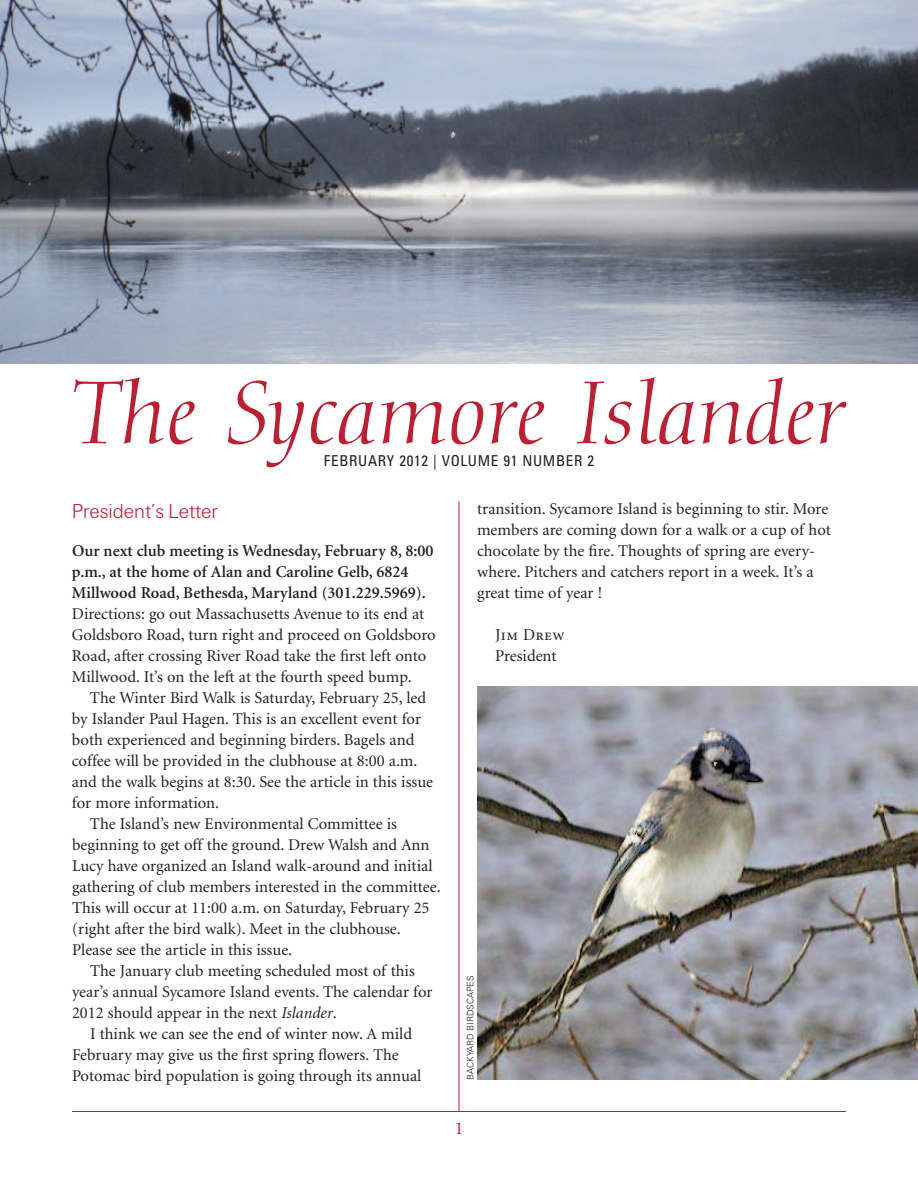
<style>
.page{position:relative;width:918px;height:1188px;background:#fff}
.page>*{position:absolute;margin:0;border:0;box-sizing:border-box;transform-origin:0 0}
.t1{font:italic 87px "Diotima";color:#ba1f33}
.t2{font:21px "U45";color:#ba1f33}
.t3{font:18px "Minion";color:#ba1f33}
.t4{font:16.5px/21px "Minion";color:#231f20}
.t5{font:600 16.5px/21px "Minion";color:#231f20}
.t6{font:16.5px "Minion Regular SC";color:#231f20}
.t7{font:condensed 15px "Univers";letter-spacing:.045em;color:#231f20}
.t8{font:300 9px "Univers";color:#231f20}
.s1{font-style:italic}
.s2{font-family:"Minion"}
</style>
<div class="page">
<hr style="left:459px;top:501px;width:1px;height:611px;background:#ba1f33">
<hr style="left:72px;top:1111px;width:774px;height:1px;background:#ba1f33">
<img style="left:0;top:0;width:918px;height:363px">
<img style="left:477px;top:686px;width:441px;height:394px">
<h1 class="t1" style="left:72px;top:378px;width:775px">The Sycamore Islander</h1>
<p class="t7" style="left:324px;top:455px;width:272px">FEBRUARY 2012 | VOLUME 91 NUMBER 2</p>
<p class="t2" style="left:72px;top:504px;width:147px">President’s Letter</p>
<p class="t5" style="left:72px;top:542px;width:363px">Our next club meeting is Wednesday, February 8, 8:00 p.m., at the home of Alan and Caroline Gelb, 6824<br>Millwood Road, Bethesda, Maryland (301.229.5969).</p>
<p class="t4" style="left:72px;top:605px;width:365px">Directions: go out Massachusetts Avenue to its end at Goldsboro Road, turn right and proceed on Goldsboro Road, after crossing River Road take the first left onto Millwood. It’s on the left at the fourth speed bump.</p>
<p class="t4" style="left:90px;top:689px;width:338px">The Winter Bird Walk is Saturday, February 25, led</p>
<p class="t4" style="left:72px;top:710px;width:351px">by Islander Paul Hagen. This is an excellent event for</p>
<p class="t4" style="left:72px;top:731px;width:344px">both experienced and beginning birders. Bagels and</p>
<p class="t4" style="left:72px;top:752px;width:347px">coffee will be provided in the clubhouse at 8:00 a.m.</p>
<p class="t4" style="left:72px;top:773px;width:363px">and the walk begins at 8:30. See the article in this issue</p>
<p class="t4" style="left:72px;top:794px;width:149px">for more information.</p>
<p class="t4" style="left:90px;top:815px;width:309px">The Island’s new Environmental Committee is</p>
<p class="t4" style="left:72px;top:836px;width:359px">beginning to get off the ground. Drew Walsh and Ann</p>
<p class="t4" style="left:72px;top:857px;width:362px">Lucy have organized an Island walk-around and initial</p>
<p class="t4" style="left:72px;top:878px;width:370px">gathering of club members interested in the committee.</p>
<p class="t4" style="left:72px;top:899px;width:359px">This will occur at 11:00 a.m. on Saturday, February 25</p>
<p class="t4" style="left:72px;top:920px;width:330px">(right after the bird walk). Meet in the clubhouse.</p>
<p class="t4" style="left:72px;top:941px;width:222px">Please see the article in this issue.</p>
<p class="t4" style="left:90px;top:962px;width:326px">The January club meeting scheduled most of this</p>
<p class="t4" style="left:72px;top:983px;width:362px">year’s annual Sycamore Island events. The calendar for</p>
<p class="t4" style="left:72px;top:1004px;width:266px">2012 should appear in the next <span class="s1">Islander</span>.</p>
<p class="t4" style="left:90px;top:1025px;width:324px">I think we can see the end of winter now. A mild</p>
<p class="t4" style="left:72px;top:1046px;width:328px">February may give us the first spring flowers. The</p>
<p class="t4" style="left:72px;top:1067px;width:351px">Potomac bird population is going through its annual</p>
<p class="t4" style="left:477px;top:500px;width:355px">transition. Sycamore Island is beginning to stir. More members are coming down for a walk or a cup of hot chocolate by the fire. Thoughts of spring are every&shy;where. Pitchers and catchers report in a week. It’s a great time of year !</p>
<p class="t6" style="left:495px;top:628px;width:71px"><span class="s2">J</span>im <span class="s2">D</span>rew</p>
<p class="t4" style="left:495px;top:647px;width:63px">President</p>
<p class="t8" style="left:467px;top:1080px;width:106px;rotate:-90deg">BACKYARD BIRDSCAPES</p>
<p class="t3" style="left:455px;top:1121px;width:10px">1</p>
</div>
